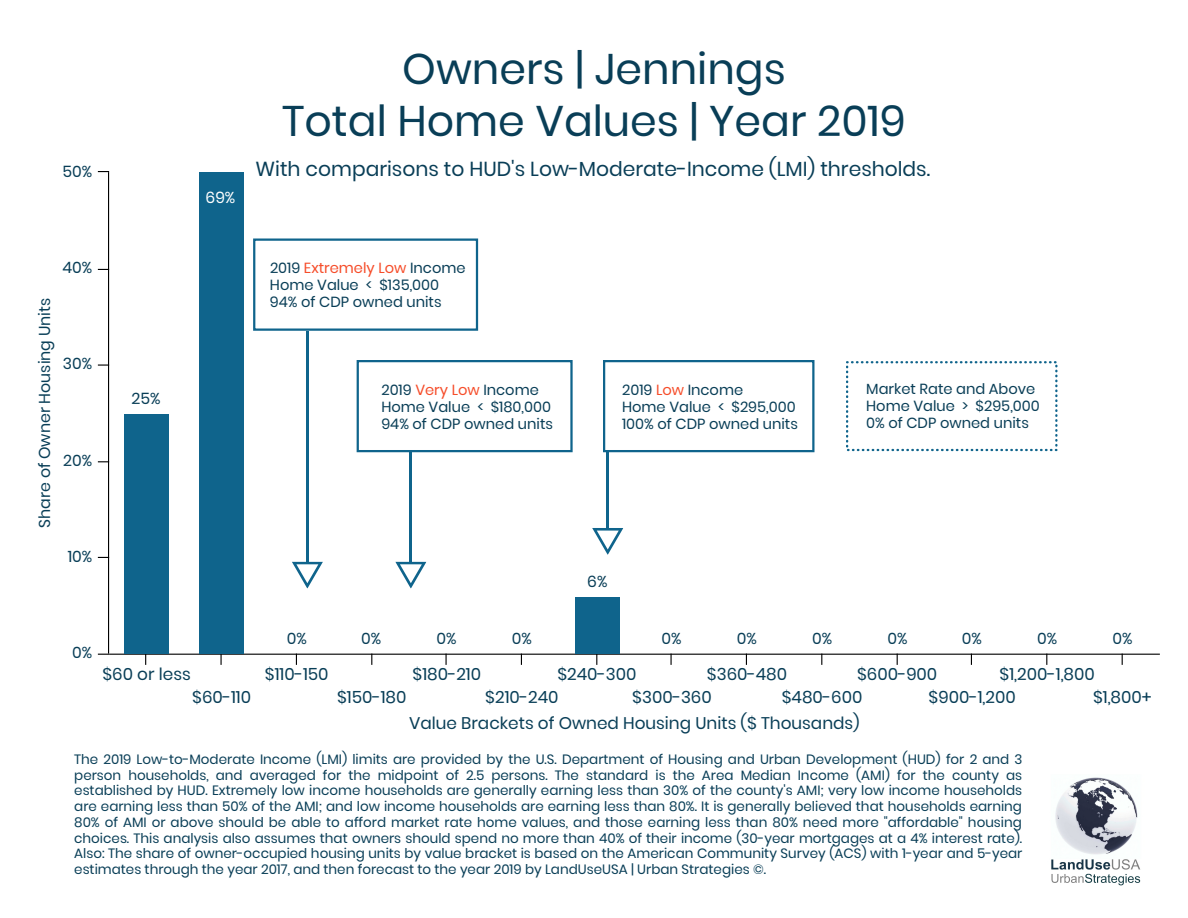
<style>
.page{position:relative;width:1188px;height:918px;background:#fff}
.page>*{position:absolute;margin:0;border:0;box-sizing:border-box;transform-origin:0 0}
.t1{font:42.75px/51.8px "Poppins";color:#093e57;text-align:center}
.t2{font:20.25px "Poppins";color:#093e57}
.t3{font:16.8px/23.7px "Poppins";color:#093e57}
.t4{font:15.75px "Poppins";color:#093e57}
.t5{font:15.75px "Poppins";color:#fff}
.t6{font:14.7px/16.8px "Poppins";color:#093e57}
.t7{font:13.5px/15.8px "Poppins";color:#093e57;text-align:justify}
.s1{color:#f64d2a}
</style>
<div class="page">
<hr style="left:109px;top:654px;width:1051px;height:1px;background:#000">
<svg style="left:98px;top:364px;width:10px;height:2px"></svg>
<hr style="left:108px;top:172px;width:1px;height:482px;background:#000">
<div style="left:124px;top:414px;width:45px;height:240px;background:#0f648c"></div>
<div style="left:199px;top:172px;width:45px;height:482px;background:#0f648c"></div>
<div style="left:575px;top:597px;width:45px;height:57px;background:#0f648c"></div>
<img style="left:1051px;top:777px;width:90px;height:109px">
<div style="left:253px;top:238px;width:225px;height:93px;border:2px solid #0f648c"></div>
<div style="left:357px;top:360px;width:216px;height:92px;border:2px solid #0f648c"></div>
<div style="left:603px;top:360px;width:211px;height:92px;border:2px solid #0f648c"></div>
<svg style="left:846px;top:361px;width:212px;height:90px"></svg>
<svg style="left:592px;top:528px;width:31px;height:27px"></svg>
<svg style="left:395px;top:562px;width:32px;height:27px"></svg>
<hr style="left:410px;top:451px;width:2px;height:110px;background:#0f648c">
<hr style="left:606px;top:452px;width:3px;height:76px;background:#0f648c">
<hr style="left:306px;top:331px;width:2px;height:230px;background:#0f648c">
<svg style="left:292px;top:562px;width:31px;height:27px"></svg>
<p class="t4" style="left:62px;top:162px;width:31px">50%</p>
<p class="t5" style="left:206px;top:188px;width:31px">69%</p>
<h1 class="t1" style="left:282px;top:44px;width:625px">Owners | Jennings<br>Total Home Values | Year 2019</h1>
<h2 class="t2" style="left:256px;top:157px;width:676px">With comparisons to HUD's Low-Moderate-Income (LMI) thresholds.</h2>
<p class="t4" style="left:62px;top:258px;width:31px">40%</p>
<p class="t4" style="left:36px;top:528px;width:232px;rotate:-90deg">Share of Owner Housing Units</p>
<p class="t4" style="left:63px;top:355px;width:31px">30%</p>
<p class="t4" style="left:63px;top:451px;width:30px">20%</p>
<p class="t4" style="left:68px;top:547px;width:26px">10%</p>
<p class="t4" style="left:132px;top:389px;width:31px">25%</p>
<p class="t6" style="left:270px;top:260px;width:197px">2019 <span class="s1">Extremely Low</span> Income<br>Home Value &lt; $135,000<br>94% of CDP owned units</p>
<p class="t6" style="left:381px;top:381px;width:173px">2019 <span class="s1">Very Low</span> Income<br>Home Value &lt; $180,000<br>94% of CDP owned units</p>
<p class="t6" style="left:622px;top:381px;width:177px">2019 <span class="s1">Low</span> Income<br>Home Value &lt; $295,000<br>100% of CDP owned units</p>
<p class="t6" style="left:866px;top:380px;width:175px">Market Rate and Above<br>Home Value &gt; $295,000<br>0% of CDP owned units</p>
<p class="t4" style="left:587px;top:573px;width:22px">6%</p>
<p class="t4" style="left:72px;top:643px;width:22px">0%</p>
<p class="t3" style="left:102px;top:662px;width:90px">$60 or less</p>
<p class="t3" style="left:192px;top:685px;width:60px">$60-110</p>
<p class="t4" style="left:287px;top:629px;width:22px">0%</p>
<p class="t4" style="left:361px;top:629px;width:22px">0%</p>
<p class="t4" style="left:437px;top:629px;width:22px">0%</p>
<p class="t4" style="left:512px;top:629px;width:22px">0%</p>
<p class="t4" style="left:662px;top:629px;width:22px">0%</p>
<p class="t4" style="left:737px;top:629px;width:22px">0%</p>
<p class="t4" style="left:812px;top:629px;width:22px">0%</p>
<p class="t4" style="left:888px;top:629px;width:22px">0%</p>
<p class="t4" style="left:962px;top:629px;width:22px">0%</p>
<p class="t4" style="left:1037px;top:629px;width:22px">0%</p>
<p class="t4" style="left:1113px;top:629px;width:22px">0%</p>
<p class="t3" style="left:265px;top:662px;width:65px">$110-150</p>
<p class="t3" style="left:413px;top:662px;width:70px">$180-210</p>
<p class="t3" style="left:632px;top:662px;width:81px;text-indent:-75px">$240-300 $300-360</p>
<p class="t3" style="left:782px;top:662px;width:82px;text-indent:-75px">$360-480 $480-600</p>
<p class="t3" style="left:929px;top:662px;width:89px;text-indent:-72px">$600-900 $900-1,200</p>
<p class="t3" style="left:1093px;top:662px;width:60px;text-indent:-93px">$1,200-1,800 $1,800+</p>
<p class="t3" style="left:337px;top:685px;width:71px">$150-180</p>
<p class="t3" style="left:485px;top:685px;width:75px">$210-240</p>
<p class="t3" style="left:409px;top:711px;width:452px">Value Brackets of Owned Housing Units ($ Thousands)</p>
<p class="t7" style="left:74px;top:751px;width:950px">The 2019 Low-to-Moderate Income (LMI) limits are provided by the U.S. Department of Housing and Urban Development (HUD) for 2 and 3 person households, and averaged for the midpoint of 2.5 persons. The standard is the Area Median Income (AMI) for the county as established by HUD. Extremely low income households are generally earning less than 30% of the county's AMI; very low income households are earning less than 50% of the AMI; and low income households are earning less than 80%. It is generally believed that households earning 80% of AMI or above should be able to afford market rate home values, and those earning less than 80% need more "affordable" housing choices. This analysis also assumes that owners should spend no more than 40% of their income (30-year mortgages at a 4% interest rate).<br>Also: The share of owner-occupied housing units by value bracket is based on the American Community Survey (ACS) with 1-year and 5-year estimates through the year 2017, and then forecast to the year 2019 by LandUseUSA | Urban Strategies ©.</p>
</div>
